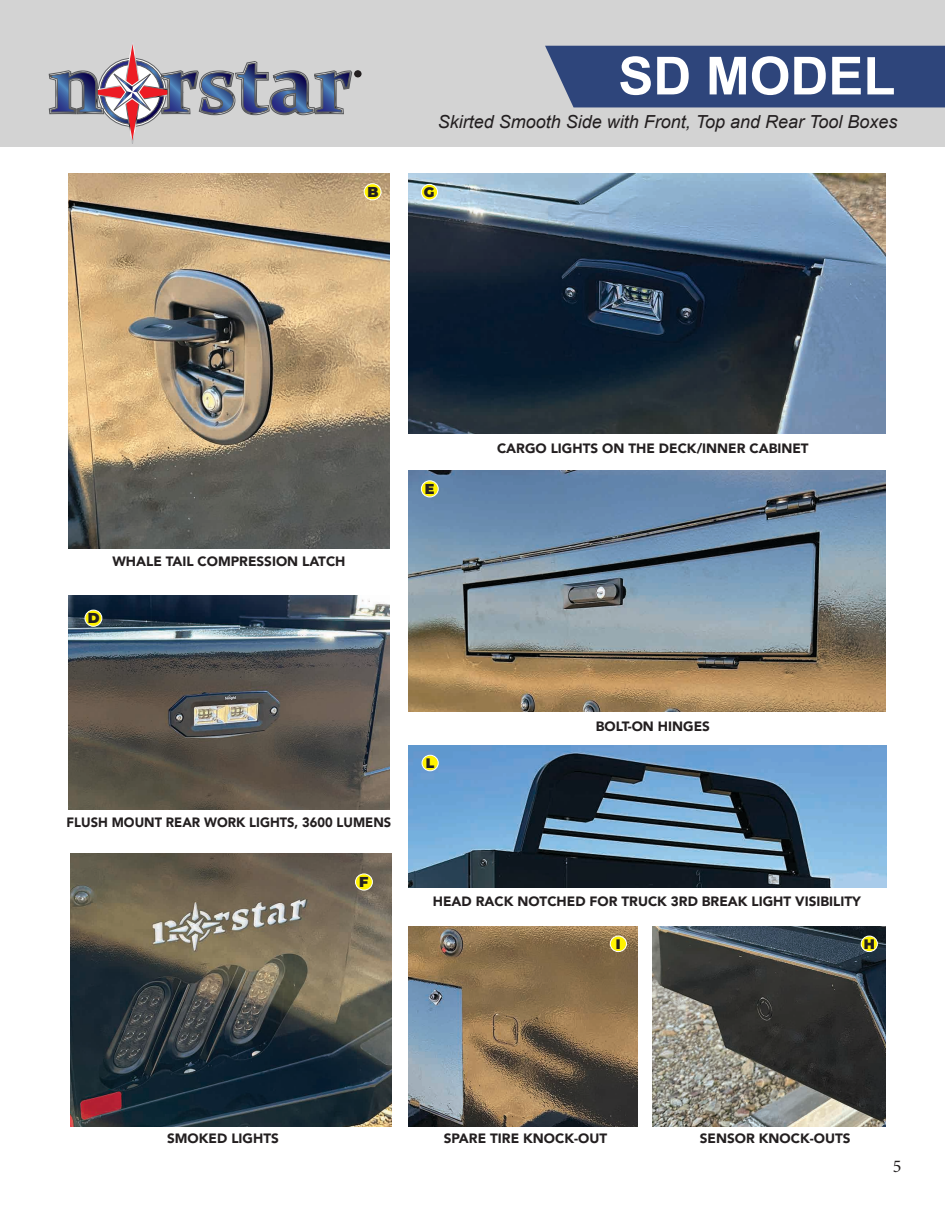
<style>
.page{position:relative;width:945px;height:1215px;background:#fff}
.page>*{position:absolute;margin:0;border:0;box-sizing:border-box;transform-origin:0 0}
.t1{font:700 52.5px "Arial";color:#fff}
.t2{font:italic 18px "Arial";color:#231f20}
.t3{font:18px "Minion Pro";color:#231f20}
.t4{font:900 14.4px "Montserrat";color:#231f20}
.t5{font:900 13.8px "Montserrat";color:#231f20}
.t6{font:900 13.5px "Avenir";color:#231f20}
.t7{font:900 13.5px "Avenir";color:#231f20;scale:.96 1}
</style>
<div class="page">
<div style="left:0;top:0;width:945px;height:147px;background:#d3d3d3"></div>
<div style="left:545px;top:46px;width:400px;height:61px;background:#2e457b"></div>
<svg style="left:49px;top:44px;width:312px;height:100px"></svg>
<img style="left:69px;top:173px;width:320px;height:375px">
<img style="left:408px;top:746px;width:478px;height:141px">
<img style="left:69px;top:595px;width:320px;height:214px">
<img style="left:70px;top:853px;width:321px;height:273px">
<img style="left:653px;top:927px;width:233px;height:199px">
<img style="left:408px;top:471px;width:478px;height:241px">
<img style="left:408px;top:173px;width:478px;height:261px">
<div style="left:421px;top:184px;width:17px;height:16px;background:#fff200;border-radius:50%"></div>
<div style="left:421px;top:184px;width:17px;height:16px;border:1px solid #fff;border-radius:50%"></div>
<div style="left:364px;top:184px;width:17px;height:16px;background:#fff200;border-radius:50%"></div>
<div style="left:364px;top:184px;width:17px;height:16px;border:1px solid #fff;border-radius:50%"></div>
<div style="left:85px;top:610px;width:17px;height:16px;background:#fff200;border-radius:50%"></div>
<div style="left:85px;top:610px;width:17px;height:16px;border:1px solid #fff;border-radius:50%"></div>
<div style="left:356px;top:874px;width:16px;height:16px;background:#fff200;border-radius:50%"></div>
<div style="left:355px;top:874px;width:18px;height:16px;border:1px solid #fff;border-radius:50%"></div>
<div style="left:421px;top:481px;width:17px;height:16px;background:#fff200;border-radius:50%"></div>
<div style="left:421px;top:481px;width:17px;height:16px;border:1px solid #fff;border-radius:50%"></div>
<div style="left:422px;top:755px;width:16px;height:16px;background:#fff200;border-radius:50%"></div>
<div style="left:422px;top:755px;width:16px;height:16px;border:1px solid #fff;border-radius:50%"></div>
<img style="left:408px;top:927px;width:230px;height:199px">
<div style="left:610px;top:936px;width:16px;height:16px;background:#fff200;border-radius:50%"></div>
<div style="left:610px;top:936px;width:17px;height:16px;border:1px solid #fff;border-radius:50%"></div>
<div style="left:861px;top:936px;width:16px;height:16px;background:#fff200;border-radius:50%"></div>
<div style="left:861px;top:936px;width:17px;height:16px;border:1px solid #fff;border-radius:50%"></div>
<p class="t1" style="left:618px;top:41px;width:279px">SD MODEL</p>
<p class="t2" style="left:438px;top:110px;width:461px">Skirted Smooth Side with Front, Top and Rear Tool Boxes</p>
<p class="t4" style="left:367px;top:182px;width:13px">B</p>
<p class="t5" style="left:424px;top:183px;width:12px">G</p>
<p class="t6" style="left:112px;top:549px;width:235px">WHALE TAIL COMPRESSION LATCH</p>
<p class="t4" style="left:88px;top:609px;width:13px">D</p>
<p class="t4" style="left:425px;top:479px;width:11px">E</p>
<p class="t7" style="left:67px;top:811px;width:340px">FLUSH MOUNT REAR WORK LIGHTS, 3600 LUMENS</p>
<p class="t4" style="left:359px;top:872px;width:11px">F</p>
<p class="t5" style="left:426px;top:754px;width:10px">L</p>
<p class="t6" style="left:497px;top:436px;width:313px">CARGO LIGHTS ON THE DECK/INNER CABINET</p>
<p class="t6" style="left:596px;top:714px;width:116px">BOLT-ON HINGES</p>
<p class="t6" style="left:433px;top:890px;width:430px">HEAD RACK NOTCHED FOR TRUCK 3RD BREAK LIGHT VISIBILITY</p>
<p class="t6" style="left:167px;top:1127px;width:113px">SMOKED LIGHTS</p>
<p class="t5" style="left:616px;top:935px;width:6px">I</p>
<p class="t5" style="left:864px;top:935px;width:13px">H</p>
<p class="t6" style="left:444px;top:1127px;width:165px">SPARE TIRE KNOCK-OUT</p>
<p class="t6" style="left:700px;top:1127px;width:152px">SENSOR KNOCK-OUTS</p>
<p class="t3" style="left:893px;top:1154px;width:10px">5</p>
</div>
